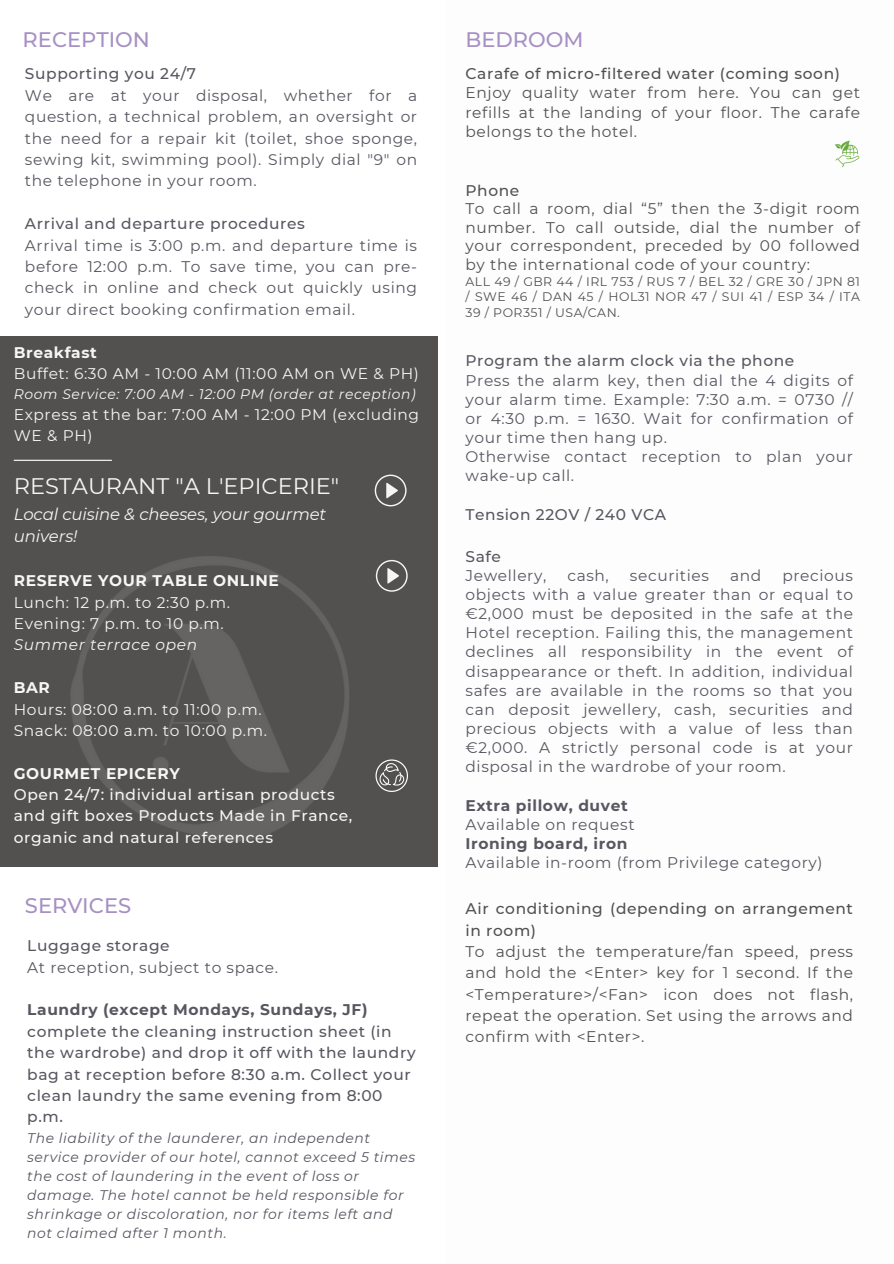
<style>
.page{position:relative;width:894px;height:1264px;background:#fff}
.page>*{position:absolute;margin:0;border:0;box-sizing:border-box;transform-origin:0 0}
.t1{font:22.5px "Montserrat";color:#f6f6f6}
.t2{font:500 21px "Montserrat";color:#a790c4}
.t3{font:italic 16.5px/22.5px "Montserrat";letter-spacing:-.005em;color:#f6f6f6}
.t4{font:15.45px/19.2px "Montserrat";letter-spacing:.04em;color:#595660}
.t5{font:15.45px/21.3px "Montserrat";letter-spacing:.04em;color:#53514f}
.t6{font:15.45px/21.3px "Montserrat";letter-spacing:.04em;color:#f6f6f6}
.t7{font:500 15.45px/21.3px "Montserrat";letter-spacing:.04em;color:#595660}
.t8{font:500 15.45px/21.3px "Montserrat";letter-spacing:.04em;color:#f6f6f6}
.t9{font:italic 15.45px "Montserrat";letter-spacing:.04em;color:#f6f6f6}
.t10{font:italic 13.95px/19.2px "Montserrat";letter-spacing:.04em;color:#595660}
.t11{font:italic 13.95px "Montserrat";letter-spacing:.04em;color:#f6f6f6}
.t12{font:12.45px/15.5px "Montserrat";letter-spacing:.04em;color:#53514f;text-align:justify}
.s1{font-weight:500}
.s2{font-weight:700}
</style>
<div class="page">
<img style="left:834px;top:141px;width:25px;height:27px">
<div style="left:0;top:336px;width:438px;height:530px;background:#53514f"></div>
<svg style="left:378px;top:474px;width:28px;height:32px"></svg>
<hr style="left:14px;top:460px;width:98px;height:1px;background:#fff">
<img style="left:6px;top:481px;width:374px;height:386px">
<svg style="left:375px;top:759px;width:33px;height:33px"></svg>
<svg style="left:376px;top:560px;width:31px;height:31px"></svg>
<p class="t2" style="left:23px;top:27px;width:129px">RECEPTION</p>
<p class="t4" style="left:25px;top:63px;width:393px;line-height:21.3px"><span class="s1">Supporting you 24/7<br></span>We are at your disposal, whether for a question, a technical problem, an oversight or the need for a repair kit (toilet, shoe sponge, sewing kit, swimming pool). Simply dial "9" on the telephone in your room.</p>
<p class="t4" style="left:25px;top:213px;width:393px;line-height:21.3px"><span class="s1">Arrival and departure procedures<br></span>Arrival time is 3:00 p.m. and departure time is before 12:00 p.m. To save time, you can pre&shy;check in online and check out quickly using your direct booking confirmation email.</p>
<p class="t6" style="left:14px;top:341px;width:406px"><span class="s2">Breakfast<br></span>Buffet: 6:30 AM - 10:00 AM (11:00 AM on WE &amp; PH)</p>
<p class="t11" style="left:14px;top:386px;width:403px">Room Service: 7:00 AM - 12:00 PM (order at reception)</p>
<p class="t6" style="left:14px;top:403px;width:407px">Express at the bar: 7:00 AM - 12:00 PM (excluding<br>WE &amp; PH)</p>
<h4 class="t1" style="left:14px;top:472px;width:327px">RESTAURANT "A L'EPICERIE"</h4>
<h4 class="t3" style="left:14px;top:502px;width:314px">Local cuisine &amp; cheeses, your gourmet univers!</h4>
<p class="t6" style="left:14px;top:570px;width:266px"><span class="s2">RESERVE YOUR TABLE ONLINE<br></span>Lunch: 12 p.m. to 2:30 p.m.<br>Evening: 7 p.m. to 10 p.m.</p>
<p class="t9" style="left:14px;top:635px;width:185px">Summer terrace open</p>
<p class="t6" style="left:14px;top:677px;width:255px"><span class="s2">BAR<br></span>Hours: 08:00 a.m. to 11:00 p.m.<br>Snack: 08:00 a.m. to 10:00 p.m.</p>
<h1 class="t8" style="left:14px;top:762px;width:340px"><span class="s2">GOURMET EPICERY<br></span>Open 24/7: individual artisan products and gift boxes Products Made in France,</h1>
<h4 class="t8" style="left:14px;top:826px;width:261px">organic and natural references</h4>
<p class="t2" style="left:25px;top:893px;width:108px">SERVICES</p>
<h2 class="t4" style="left:27px;top:935px;width:252px;line-height:21.3px"><span class="s1">Luggage storage<br></span>At reception, subject to space.</h2>
<h4 class="t7" style="left:27px;top:999px;width:390px"><span class="s2">Laundry (except Mondays, Sundays, JF) </span>complete the cleaning instruction sheet (in the wardrobe) and drop it off with the laundry bag at reception before 8:30 a.m. Collect your clean laundry the same evening from 8:00 p.m.</h4>
<h3 class="t10" style="left:27px;top:1128px;width:389px">The liability of the launderer, an independent service provider of our hotel, cannot exceed 5 times the cost of laundering in the event of loss or damage. The hotel cannot be held responsible for shrinkage or discoloration, nor for items left and not claimed after 1 month.</h3>
<h1 class="t2" style="left:465px;top:27px;width:119px">BEDROOM</h1>
<h1 class="t5" style="left:465px;top:64px;width:396px;line-height:19.2px"><span class="s1">Carafe of micro-filtered water (coming soon)<br></span>Enjoy quality water from here. You can get refills at the landing of your floor. The carafe belongs to the hotel.</h1>
<h4 class="t5" style="left:465px;top:181px;width:396px;line-height:18.6px"><span class="s1">Phone<br></span>To call a room, dial “5” then the 3-digit room number. To call outside, dial the number of your correspondent, preceded by 00 followed by the international code of your country:</h4>
<h4 class="t12" style="left:465px;top:273px;width:396px">ALL 49 / GBR 44 / IRL 753 / RUS 7 / BEL 32 / GRE 30 / JPN 81 / SWE 46 / DAN 45 / HOL31 NOR 47 / SUI 41 / ESP 34 / ITA 39 / POR351 / USA/CAN.</h4>
<h4 class="t4" style="left:465px;top:351px;width:389px"><span class="s1">Program the alarm clock via the phone<br></span>Press the alarm key, then dial the 4 digits of your alarm time. Example: 7:30 a.m. = 0730 // or 4:30 p.m. = 1630. Wait for confirmation of your time then hang up.<br>Otherwise contact reception to plan your wake-up call.</h4>
<h4 class="t7" style="left:465px;top:503px;width:202px">Tension 22OV / 240 VCA</h4>
<h4 class="t4" style="left:465px;top:546px;width:82px"><span class="s1">Safe<br></span>Jewellery,</h4>
<h4 class="t4" style="left:465px;top:565px;width:389px;text-align:justify;text-indent:317px">precious objects with a value greater than or equal to €2,000 must be deposited in the safe at the Hotel reception. Failing this, the management declines all responsibility in the event of disappearance or theft. In addition, individual safes are available in the rooms so that you can deposit jewellery, cash, securities and precious objects with a value of less than €2,000. A strictly personal code is at your disposal in the wardrobe of your room.</h4>
<h4 class="t4" style="left:567px;top:565px;width:43px">cash,</h4>
<h4 class="t4" style="left:629px;top:565px;width:80px">securities</h4>
<h4 class="t4" style="left:729px;top:565px;width:33px">and</h4>
<h4 class="t4" style="left:465px;top:795px;width:358px"><span class="s2">Extra pillow, duvet<br></span>Available on request<br><span class="s2">Ironing board, iron<br></span>Available in-room (from Privilege category)</h4>
<p class="t5" style="left:465px;top:897px;width:389px"><span class="s1">Air conditioning (depending on arrangement in room)<br></span>To adjust the temperature/fan speed, press and hold the &lt;Enter&gt; key for 1 second. If the &lt;Temperature&gt;/&lt;Fan&gt; icon does not flash, repeat the operation. Set using the arrows and confirm with &lt;Enter&gt;.</p>
</div>
